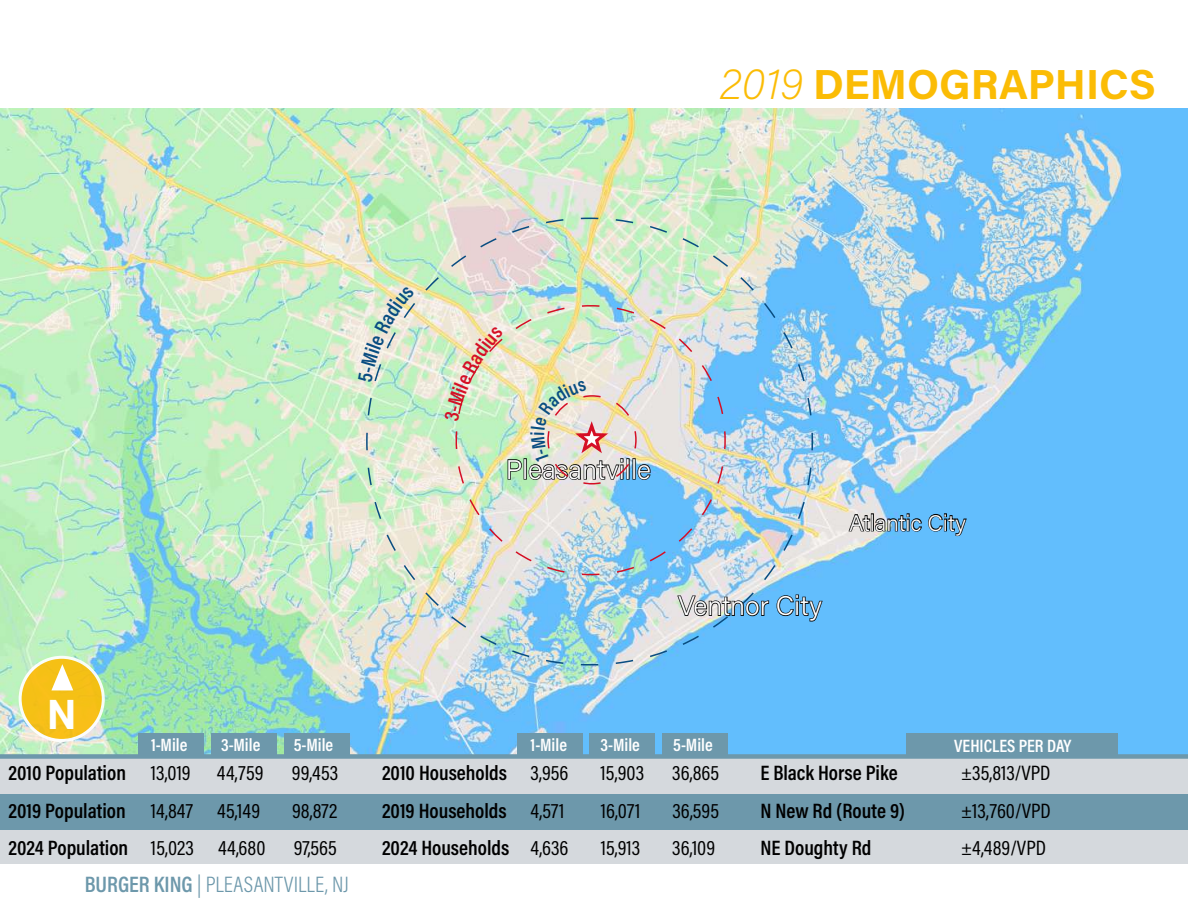
<style>
.page{position:relative;width:1188px;height:918px;background:#fff}
.page>*{position:absolute;margin:0;border:0;box-sizing:border-box;transform-origin:0 0}
.t1{font:700 42px "Acumin Pro";color:#fbbc05}
.t2{font:700 40.5px "Roboto";color:#fff}
.t3{font:300 27px "Acumin Pro";color:#fff}
.t4{font:300 22.5px "Acumin Pro Cond";letter-spacing:.005em;color:#6d98ab}
.t5{font:300 22.5px "Acumin Pro";color:#fff}
.t6{font:21px/37.5px "Acumin Pro Cond";color:#000;text-align:justify}
.t7{font:600 21px/37.5px "Acumin Pro Cond";color:#000}
.t8{font:600 18px "Acumin Pro Cond";color:#fff}
.s1{font-weight:200;font-style:italic}
.s2{font-weight:600}
</style>
<div class="page">
<img style="left:0;top:108px;width:1188px;height:646px">
<div style="left:0;top:758px;width:1188px;height:105px;background:#d5d9dd"></div>
<div style="left:0;top:754px;width:1188px;height:5px;background:#6d98ab"></div>
<div style="left:0;top:795px;width:1188px;height:35px;background:#6d98ab"></div>
<div style="left:139px;top:733px;width:65px;height:22px;background:#6d98ab"></div>
<div style="left:212px;top:733px;width:65px;height:22px;background:#6d98ab"></div>
<div style="left:284px;top:733px;width:65px;height:23px;background:#6d98ab"></div>
<div style="left:517px;top:733px;width:65px;height:22px;background:#6d98ab"></div>
<div style="left:590px;top:733px;width:65px;height:22px;background:#6d98ab"></div>
<div style="left:663px;top:733px;width:65px;height:23px;background:#6d98ab"></div>
<div style="left:907px;top:733px;width:210px;height:22px;background:#6d98ab"></div>
<svg style="left:847px;top:505px;width:121px;height:35px;background:#6a9cbd"></svg>
<svg style="left:20px;top:657px;width:83px;height:83px;background:#f5c222"></svg>
<div style="left:19px;top:656px;width:86px;height:86px;border:3px solid #fff;border-radius:50%"></div>
<svg style="left:51px;top:664px;width:22px;height:26px"></svg>
<img style="left:358px;top:217px;width:466px;height:449px">
<h1 class="t1" style="left:720px;top:55px;width:437px"><span class="s1">2019</span> DEMOGRAPHICS</h1>
<h2 class="t2" style="left:47px;top:686px;width:30px">N</h2>
<p class="t3" style="left:506px;top:451px;width:147px">Pleasantville</p>
<p class="t3" style="left:678px;top:587px;width:145px">Ventnor City</p>
<p class="t5" style="left:849px;top:507px;width:118px">Atlantic City</p>
<p class="t8" style="left:151px;top:733px;width:38px">1-Mile</p>
<p class="t8" style="left:221px;top:733px;width:41px">3-Mile</p>
<p class="t8" style="left:294px;top:733px;width:41px">5-Mile</p>
<p class="t8" style="left:531px;top:733px;width:38px">1-Mile</p>
<p class="t8" style="left:601px;top:733px;width:41px">3-Mile</p>
<p class="t8" style="left:673px;top:733px;width:41px">5-Mile</p>
<p class="t8" style="left:954px;top:734px;width:119px">VEHICLES PER DAY</p>
<p class="t7" style="left:9px;top:754px;width:121px">2010 Population<br>2019 Population<br>2024 Population</p>
<p class="t7" style="left:382px;top:754px;width:129px">2010 Households<br>2019 Households<br>2024 Households</p>
<p class="t7" style="left:760px;top:754px;width:146px">E Black Horse Pike<br>N New Rd (Route 9)<br>NE Doughty Rd</p>
<p class="t6" style="left:151px;top:754px;width:41px">13,019</p>
<p class="t6" style="left:217px;top:754px;width:48px">44,759</p>
<p class="t6" style="left:292px;top:754px;width:48px">99,453</p>
<p class="t6" style="left:151px;top:791px;width:111px">14,847 45,149</p>
<p class="t6" style="left:292px;top:791px;width:47px">98,872</p>
<p class="t6" style="left:151px;top:829px;width:116px">15,023 44,680</p>
<p class="t6" style="left:294px;top:829px;width:45px">97,565</p>
<p class="t6" style="left:531px;top:754px;width:39px">3,956</p>
<p class="t6" style="left:601px;top:754px;width:45px">15,903</p>
<p class="t6" style="left:672px;top:754px;width:49px">36,865</p>
<p class="t6" style="left:531px;top:791px;width:35px">4,571</p>
<p class="t6" style="left:601px;top:791px;width:41px">16,071</p>
<p class="t6" style="left:672px;top:791px;width:48px">36,595</p>
<p class="t6" style="left:531px;top:829px;width:39px">4,636</p>
<p class="t6" style="left:601px;top:829px;width:41px">15,913</p>
<p class="t6" style="left:672px;top:829px;width:44px">36,109</p>
<p class="t4" style="left:85px;top:870px;width:266px"><span class="s2">BURGER KING</span> | PLEASANTVILLE, NJ</p>
<p class="t6" style="left:961px;top:754px;width:91px">±35,813/VPD ±13,760/VPD ±4,489/VPD</p>
</div>
